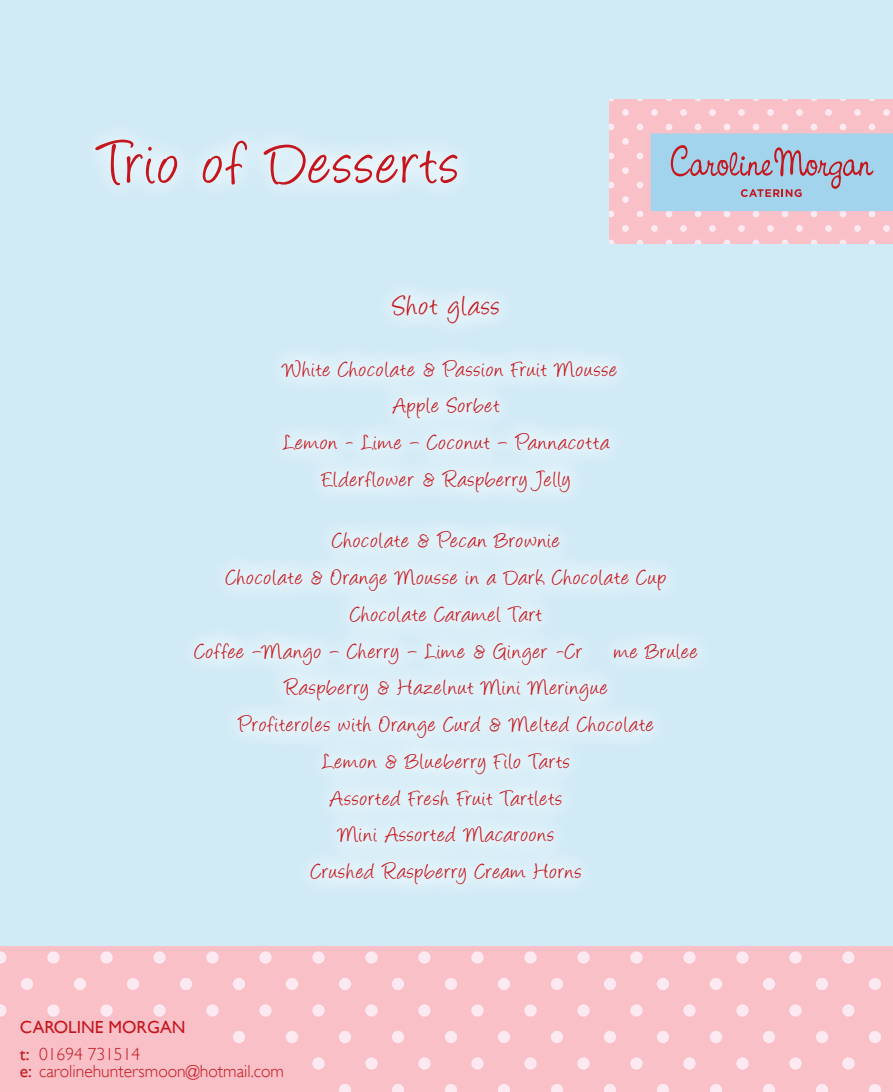
<style>
.page{position:relative;width:893px;height:1092px;background:#fff}
.page>*{position:absolute;margin:0;border:0;box-sizing:border-box;transform-origin:0 0}
.t1{font:70px "Angelina";letter-spacing:.04em;color:#c6161d}
.t2{font:31.5px "Angelina";letter-spacing:.05em;color:#c6161d}
.t3{font:24.5px/36.8px "Angelina";letter-spacing:.05em;color:#c6161d;text-align:center}
.t4{font:300 17.5px "Gill Sans";color:#c6161d}
.t5{font:17.5px/26.2px "Gill Sans";color:#c6161d}
.s1{font-weight:300}
.s2{font-weight:400}
</style>
<div class="page">
<div style="left:0;top:0;width:893px;height:1091px;background:#d0eaf6"></div>
<svg style="left:0;top:946px;width:893px;height:145px;background:#f9c3ca"></svg>
<svg style="left:610px;top:99px;width:283px;height:144px;background:#f8c3ca"></svg>
<div style="left:651px;top:134px;width:242px;height:76px;background:#a2d5ed"></div>
<div style="left:651px;top:134px;width:242px;height:77px;border:1px solid #a2d5ed"></div>
<svg style="left:671px;top:145px;width:202px;height:52px"></svg>
<div style="left:172px;top:274px;width:547px;height:632px;background:#fff;opacity:.9"></div>
<div style="left:74px;top:117px;width:405px;height:90px;background:#fff;opacity:.9"></div>
<div style="left:0;top:1021px;width:203px;height:70px;background:#f9c0c7"></div>
<div style="left:0;top:1049px;width:305px;height:42px;background:#f9c0c7"></div>
<h1 class="t1" style="left:99px;top:134px;width:361px">Trio of Desserts</h1>
<p class="t2" style="left:393px;top:293px;width:108px">Shot glass</p>
<p class="t3" style="left:283px;top:353px;width:335px">White Chocolate &amp; Passion Fruit Mousse<br>Apple Sorbet<br>Lemon - Lime – Coconut – Pannacotta<br>Elderflower &amp; Raspberry Jelly</p>
<p class="t3" style="left:195px;top:524px;width:504px">Chocolate &amp; Pecan Brownie<br>Chocolate &amp; Orange Mousse in a Dark Chocolate Cup Chocolate Caramel Tart<br>Coffee –Mango – Cherry – Lime &amp; Ginger -Crème Brulee Raspberry &amp; Hazelnut Mini Meringue<br>Profiteroles with Orange Curd &amp; Melted Chocolate<br>Lemon &amp; Blueberry Filo Tarts<br>Assorted Fresh Fruit Tartlets<br>Mini Assorted Macaroons<br>Crushed Raspberry Cream Horns</p>
<p class="t5" style="left:20px;top:1014px;width:167px">CAROLINE MORGAN t: <span class="s1">01694 731514</span></p>
<p class="t4" style="left:20px;top:1057px;width:266px"><span class="s2">e:</span> carolinehuntersmoon@hotmail.com</p>
</div>
